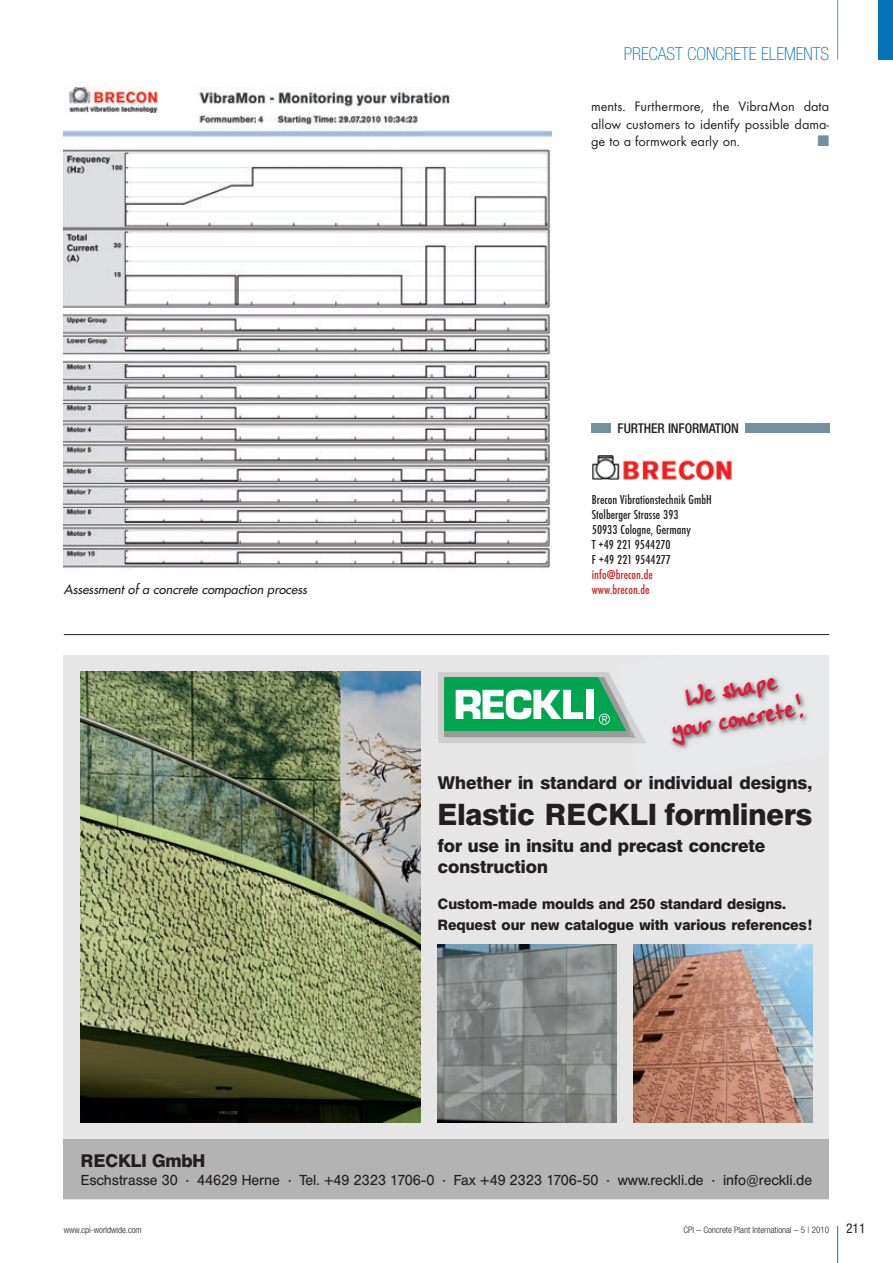
<style>
.page{position:relative;width:893px;height:1263px;background:#fff}
.page>*{position:absolute;margin:0;border:0;box-sizing:border-box;transform-origin:0 0}
.t1{font:30px "Helvetica BQ Demi Bold+FEJDZK";color:#231f20}
.t2{font:30px/30px "Handwriting Plain+DXNLOR";color:#da1f3d;text-align:center}
.t3{font:18px/21px "Helvetica BQ Demi Bold+FEJDZK";color:#231f20}
.t4{font:100 condensed 18px "Helvetica Neue";color:#0372bb}
.t5{font:14.7px/21px "Helvetica BQ Demi Bold+FEJDZK";color:#231f20}
.t6{font:14.25px/17.2px "Futura T";color:#231f20;text-align:justify}
.t7{font:14.25px "Helvetica BQ Roman+SCCFYK";color:#231f20}
.t8{font:14.25px "European Pi Three";color:#73909f}
.t9{font:500 condensed 13.5px/15px "Futura T";letter-spacing:.005em;color:#231f20}
.t10{font:500 condensed 13.5px/15px "Futura T";letter-spacing:.005em;color:#d1232a}
.t11{font:500 condensed 13.5px "Helvetica Neue";letter-spacing:-.01em;color:#231f20}
.t12{font:condensed 13.5px "Helvetica Neue";color:#231f20}
.t13{font:italic 12.75px "Futura";color:#231f20}
.t14{font:300 condensed 9px "Helvetica Neue";color:#231f20}
</style>
<div class="page">
<hr style="left:837px;top:1226px;width:1px;height:37px;background:#0372bb">
<hr style="left:837px;top:0;width:1px;height:60px;background:#73909f">
<div style="left:878px;top:0;width:15px;height:60px;background:#0372bb"></div>
<img style="left:64px;top:88px;width:488px;height:484px">
<img style="left:592px;top:455px;width:140px;height:25px">
<div style="left:592px;top:423px;width:19px;height:10px;background:#73909f"></div>
<div style="left:745px;top:423px;width:84px;height:10px;background:#73909f"></div>
<div style="left:64px;top:655px;width:765px;height:544px;background:#e6e6e6"></div>
<div style="left:64px;top:1140px;width:765px;height:59px;background:#b3b3b3"></div>
<svg style="left:438px;top:672px;width:180px;height:71px;background:#6cbe93"></svg>
<img style="left:81px;top:672px;width:340px;height:451px">
<img style="left:438px;top:944px;width:179px;height:179px">
<img style="left:634px;top:944px;width:178px;height:179px">
<img style="left:618px;top:677px;width:189px;height:72px">
<img style="left:619px;top:677px;width:27px;height:66px">
<hr style="left:64px;top:634px;width:765px;height:1px;background:#231f20">
<h2 class="t4" style="left:624px;top:47px;width:207px">PRECAST CONCRETE ELEMENTS</h2>
<p class="t6" style="left:591px;top:99px;width:240px">ments. Furthermore, the VibraMon data allow customers to identify possible dama&shy;ge to a formwork early on.</p>
<p class="t8" style="left:817px;top:133px;width:13px">-</p>
<p class="t13" style="left:64px;top:583px;width:247px">Assessment of a concrete compaction process</p>
<p class="t11" style="left:618px;top:423px;width:123px">FURTHER INFORMATION</p>
<p class="t9" style="left:592px;top:493px;width:122px">Brecon Vibrationstechnik GmbH<br>Stolberger Strasse 393<br>50933 Cologne, Germany<br>T +49 221 9544270<br>F +49 221 9544277</p>
<p class="t10" style="left:592px;top:568px;width:62px">info@brecon.de www.brecon.de</p>
<h1 class="t2" style="left:662px;top:687px;width:136px;rotate:-10deg">We shape your concrete!</h1>
<h2 class="t3" style="left:438px;top:774px;width:376px">Whether in standard or individual designs,</h2>
<h1 class="t1" style="left:438px;top:805px;width:376px">Elastic RECKLI formliners</h1>
<h2 class="t3" style="left:438px;top:837px;width:329px">for use in insitu and precast concrete construction</h2>
<p class="t5" style="left:438px;top:895px;width:376px">Custom-made moulds and 250 standard designs.<br>Request our new catalogue with various references!</p>
<h2 class="t3" style="left:81px;top:1152px;width:126px">RECKLI GmbH</h2>
<p class="t7" style="left:81px;top:1172px;width:733px">Eschstrasse 30 · 44629 Herne · Tel. +49 2323 1706-0 · Fax +49 2323 1706-50 · www.reckli.de · info@reckli.de</p>
<p class="t14" style="left:64px;top:1226px;width:79px">www.cpi-worldwide.com</p>
<p class="t14" style="left:683px;top:1226px;width:147px">CPI – Concrete Plant International – 5 | 2010</p>
<p class="t12" style="left:846px;top:1223px;width:21px">211</p>
</div>
